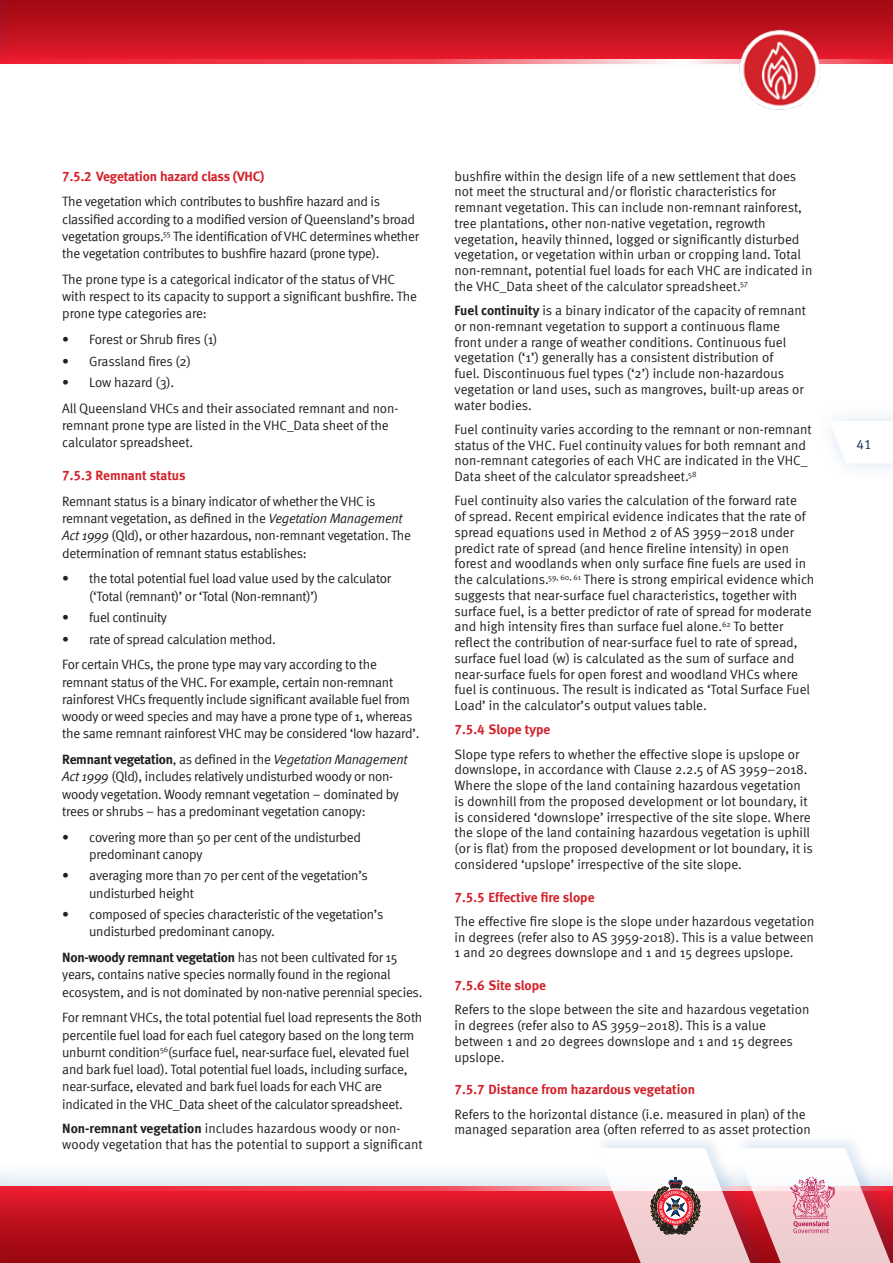
<style>
.page{position:relative;width:893px;height:1263px;background:#fff}
.page>*{position:absolute;margin:0;border:0;box-sizing:border-box;transform-origin:0 0}
.Body_Text{font:13.5px/15.8px "Meta Normal";letter-spacing:-.01em;color:#231f20}
.SubHead2{font:13.5px "Meta Bold LF";letter-spacing:-.005em;color:#d3232b}
.Body_Text-2{font:13.5px "Meta Bold LF";letter-spacing:-.005em;color:#d3232b}
.t1{font:13.5px "Meta Normal LF";color:#0e2b51}
.s1{font-style:italic}
.s2{font-family:"Meta Bold LF"}
</style>
<div class="page">
<svg style="left:830px;top:426px;width:15px;height:37px"></svg>
<div style="left:0;top:0;width:893px;height:64px;background:linear-gradient(to bottom,#9e0810,#e71b2d)"></div>
<svg style="left:18px;top:60px;width:875px;height:4px;background:#f26471"></svg>
<div style="left:0;top:0;width:18px;height:74px;background:#015ca6;opacity:.15"></div>
<img style="left:740px;top:30px;width:82px;height:80px">
<div style="left:0;top:1159px;width:893px;height:104px;background:#015ca6;opacity:.15"></div>
<svg style="left:1px;top:1191px;width:593px;height:72px;background:#bb0f1b"></svg>
<svg style="left:1px;top:1186px;width:593px;height:5px;background:#f04755"></svg>
<div style="left:594px;top:1133px;width:299px;height:130px;background:#015ca6;opacity:.15"></div>
<svg style="left:595px;top:1148px;width:298px;height:115px"></svg>
<p class="SubHead2" style="left:62px;top:168px;width:204px">7.5.2 Vegetation hazard class (VHC)</p>
<p class="Body_Text" style="left:62px;top:193px;width:358px;line-height:17.2px">The vegetation which contributes to bushfire hazard and is classified according to a modified version of Queensland’s broad vegetation groups.<sup>55</sup> The identification of VHC determines whether the vegetation contributes to bushfire hazard (prone type).</p>
<p class="Body_Text" style="left:62px;top:270px;width:356px;line-height:17.2px">The prone type is a categorical indicator of the status of VHC with respect to its capacity to support a significant bushfire. The prone type categories are:</p>
<p class="Body_Text" style="left:62px;top:331px;width:157px">• Forest or Shrub fires (1)</p>
<p class="Body_Text" style="left:62px;top:353px;width:130px">• Grassland fires (2)</p>
<p class="Body_Text" style="left:62px;top:374px;width:114px">• Low hazard (3).</p>
<p class="Body_Text" style="left:62px;top:399px;width:337px;line-height:17.2px">All Queensland VHCs and their associated remnant and non&shy;remnant prone type are listed in the VHC_Data sheet of the calculator spreadsheet.</p>
<p class="Body_Text-2" style="left:62px;top:467px;width:125px">7.5.3 Remnant status</p>
<p class="Body_Text" style="left:62px;top:492px;width:350px;line-height:17.2px">Remnant status is a binary indicator of whether the VHC is remnant vegetation, as defined in the <span class="s1">Vegetation Management Act 1999</span> (Qld), or other hazardous, non-remnant vegetation. The determination of remnant status establishes:</p>
<p class="Body_Text" style="left:89px;top:570px;width:303px;line-height:17.2px;text-indent:-27px">• the total potential fuel load value used by the calculator (‘Total (remnant)’ or ‘Total (Non-remnant)’)</p>
<p class="Body_Text" style="left:62px;top:609px;width:106px">• fuel continuity</p>
<p class="Body_Text" style="left:62px;top:631px;width:215px">• rate of spread calculation method.</p>
<p class="Body_Text" style="left:62px;top:656px;width:359px;line-height:17.2px">For certain VHCs, the prone type may vary according to the remnant status of the VHC. For example, certain non-remnant rainforest VHCs frequently include significant available fuel from woody or weed species and may have a prone type of 1, whereas the same remnant rainforest VHC may be considered ‘low hazard’.</p>
<p class="Body_Text" style="left:62px;top:751px;width:347px;line-height:17.2px"><span class="s2">Remnant vegetation</span>, as defined in the <span class="s1">Vegetation Management Act 1999</span> (Qld), includes relatively undisturbed woody or non&shy;woody vegetation. Woody remnant vegetation – dominated by trees or shrubs – has a predominant vegetation canopy:</p>
<p class="Body_Text" style="left:89px;top:828px;width:273px;line-height:17.2px;text-indent:-27px">• covering more than 50 per cent of the undisturbed predominant canopy</p>
<p class="Body_Text" style="left:89px;top:867px;width:280px;line-height:17.2px;text-indent:-27px">• averaging more than 70 per cent of the vegetation’s undisturbed height</p>
<p class="Body_Text" style="left:89px;top:906px;width:296px;line-height:17.2px;text-indent:-27px">• composed of species characteristic of the vegetation’s undisturbed predominant canopy.</p>
<p class="Body_Text" style="left:62px;top:949px;width:362px;line-height:17.2px"><span class="s2">Non-woody remnant vegetation</span> has not been cultivated for 15 years, contains native species normally found in the regional ecosystem, and is not dominated by non-native perennial species.</p>
<p class="Body_Text" style="left:62px;top:1009px;width:362px;line-height:17.2px">For remnant VHCs, the total potential fuel load represents the 80th percentile fuel load for each fuel category based on the long term unburnt condition<sup>56</sup>(surface fuel, near-surface fuel, elevated fuel and bark fuel load). Total potential fuel loads, including surface, near-surface, elevated and bark fuel loads for each VHC are indicated in the VHC_Data sheet of the calculator spreadsheet.</p>
<p class="Body_Text" style="left:62px;top:1120px;width:362px"><span class="s2">Non-remnant vegetation</span> includes hazardous woody or non&shy;woody vegetation that has the potential to support a significant</p>
<p class="Body_Text" style="left:455px;top:168px;width:359px">bushfire within the design life of a new settlement that does not meet the structural and/or floristic characteristics for remnant vegetation. This can include non-remnant rainforest, tree plantations, other non-native vegetation, regrowth vegetation, heavily thinned, logged or significantly disturbed vegetation, or vegetation within urban or cropping land. Total non-remnant, potential fuel loads for each VHC are indicated in the VHC_Data sheet of the calculator spreadsheet.<sup>57</sup></p>
<p class="Body_Text" style="left:455px;top:302px;width:353px"><span class="s2">Fuel continuity</span> is a binary indicator of the capacity of remnant or non-remnant vegetation to support a continuous flame front under a range of weather conditions. Continuous fuel vegetation (‘1’) generally has a consistent distribution of<br>fuel. Discontinuous fuel types (‘2’) include non-hazardous vegetation or land uses, such as mangroves, built-up areas or water bodies.</p>
<p class="Body_Text" style="left:455px;top:421px;width:359px">Fuel continuity varies according to the remnant or non-remnant status of the VHC. Fuel continuity values for both remnant and non-remnant categories of each VHC are indicated in the VHC_ Data sheet of the calculator spreadsheet.<sup>58</sup></p>
<p class="Body_Text" style="left:455px;top:493px;width:361px">Fuel continuity also varies the calculation of the forward rate<br>of spread. Recent empirical evidence indicates that the rate of spread equations used in Method 2 of AS 3959–2018 under predict rate of spread (and hence fireline intensity) in open forest and woodlands when only surface fine fuels are used in the calculations.<sup>59,</sup> <sup>60,</sup> <sup>61</sup> There is strong empirical evidence which suggests that near-surface fuel characteristics, together with surface fuel, is a better predictor of rate of spread for moderate and high intensity fires than surface fuel alone.<sup>62</sup> To better reflect the contribution of near-surface fuel to rate of spread, surface fuel load (w) is calculated as the sum of surface and near-surface fuels for open forest and woodland VHCs where fuel is continuous. The result is indicated as ‘Total Surface Fuel Load’ in the calculator’s output values table.</p>
<p class="SubHead2" style="left:455px;top:722px;width:97px">7.5.4 Slope type</p>
<p class="Body_Text" style="left:455px;top:746px;width:360px">Slope type refers to whether the effective slope is upslope or downslope, in accordance with Clause 2.2.5 of AS 3959–2018.<br>Where the slope of the land containing hazardous vegetation is downhill from the proposed development or lot boundary, it is considered ‘downslope’ irrespective of the site slope. Where the slope of the land containing hazardous vegetation is uphill (or is flat) from the proposed development or lot boundary, it is considered ‘upslope’ irrespective of the site slope.</p>
<p class="SubHead2" style="left:455px;top:889px;width:141px">7.5.5 Effective fire slope</p>
<p class="Body_Text" style="left:455px;top:913px;width:361px;text-align:justify">The effective fire slope is the slope under hazardous vegetation in degrees (refer also to AS 3959-2018). This is a value between 1 and 20 degrees downslope and 1 and 15 degrees upslope.</p>
<p class="SubHead2" style="left:455px;top:977px;width:93px">7.5.6 Site slope</p>
<p class="Body_Text" style="left:455px;top:1002px;width:356px">Refers to the slope between the site and hazardous vegetation in degrees (refer also to AS 3959–2018). This is a value between 1 and 20 degrees downslope and 1 and 15 degrees upslope.</p>
<p class="SubHead2" style="left:455px;top:1082px;width:242px">7.5.7 Distance from hazardous vegetation</p>
<p class="Body_Text" style="left:455px;top:1106px;width:358px">Refers to the horizontal distance (i.e. measured in plan) of the managed separation area (often referred to as asset protection</p>
<p class="t1" style="left:857px;top:436px;width:17px">41</p>
</div>
